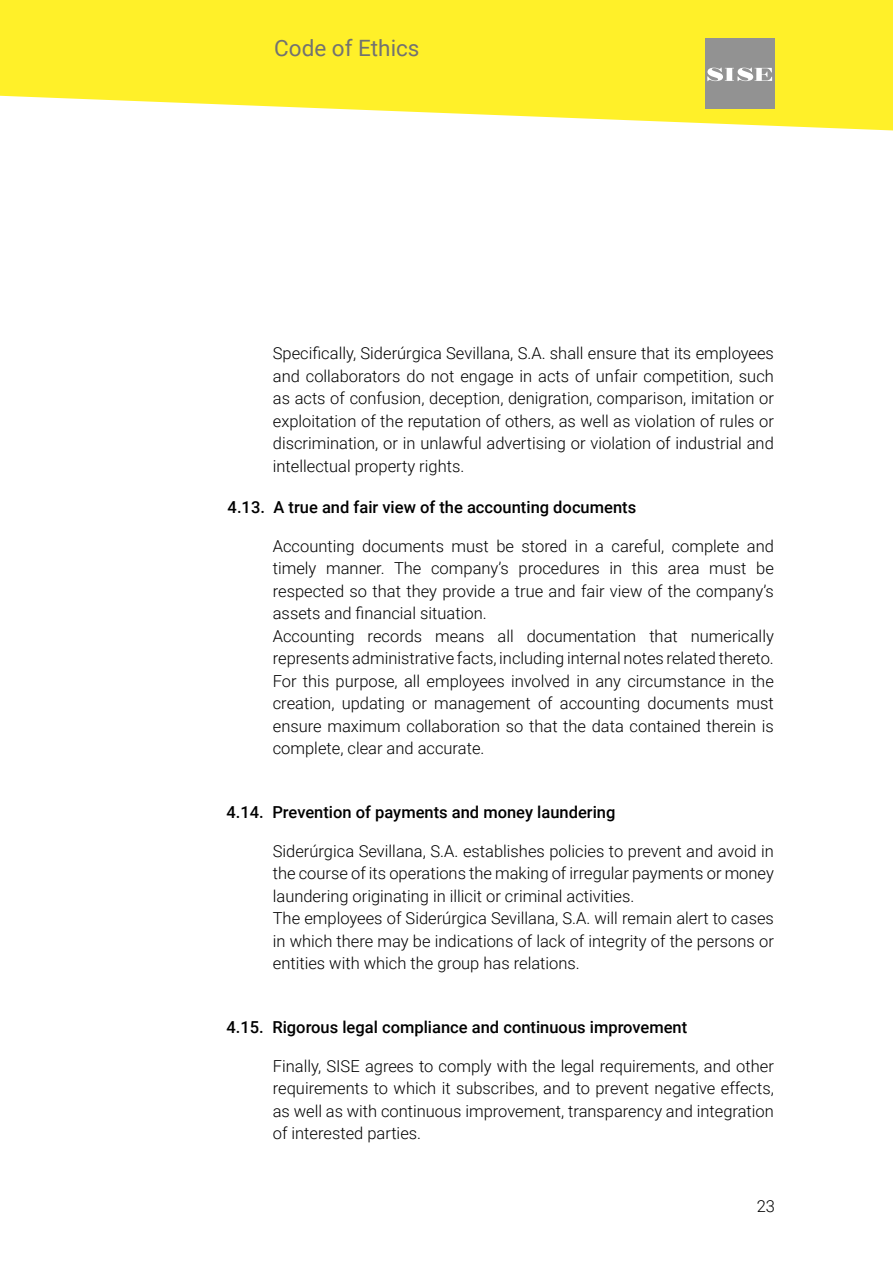
<style>
.page{position:relative;width:893px;height:1263px;background:#fff}
.page>*{position:absolute;margin:0;border:0;box-sizing:border-box;transform-origin:0 0}
.t1{font:22.5px "Roboto";color:#727271}
.t2{font:300 16.5px/22.5px "Roboto";color:#000;text-align:justify}
.t3{font:500 16.5px "Roboto";color:#000}
</style>
<div class="page">
<svg style="left:0;top:0;width:893px;height:130px;background:#fef146"></svg>
<div style="left:705px;top:38px;width:70px;height:70px;background:#929292"></div>
<svg style="left:707px;top:68px;width:65px;height:13px"></svg>
<h1 class="t1" style="left:274px;top:32px;width:147px">Code of Ethics</h1>
<p class="t2" style="left:273px;top:342px;width:503px">Specifically, Siderúrgica Sevillana, S.A. shall ensure that its employees and collaborators do not engage in acts of unfair competition, such as acts of confusion, deception, denigration, comparison, imitation or exploitation of the reputation of others, as well as violation of rules or discrimination, or in unlawful advertising or violation of industrial and intellectual property rights.</p>
<p class="t3" style="left:228px;top:495px;width:410px">4.13. A true and fair view of the accounting documents</p>
<p class="t2" style="left:273px;top:534px;width:503px;text-align:left">Accounting documents must be stored in a careful, complete and timely manner. The company’s procedures in this area must be respected so that they provide a true and fair view of the company’s assets and financial situation.<br>Accounting records means all documentation that numerically represents administrative facts, including internal notes related thereto.<br>For this purpose, all employees involved in any circumstance in the creation, updating or management of accounting documents must ensure maximum collaboration so that the data contained therein is complete, clear and accurate.</p>
<p class="t3" style="left:227px;top:800px;width:390px">4.14. Prevention of payments and money laundering</p>
<p class="t2" style="left:273px;top:839px;width:503px;text-align:left">Siderúrgica Sevillana, S.A. establishes policies to prevent and avoid in the course of its operations the making of irregular payments or money laundering originating in illicit or criminal activities.<br>The employees of Siderúrgica Sevillana, S.A. will remain alert to cases in which there may be indications of lack of integrity of the persons or entities with which the group has relations.</p>
<p class="t3" style="left:227px;top:1015px;width:462px">4.15. Rigorous legal compliance and continuous improvement</p>
<p class="t2" style="left:273px;top:1054px;width:503px">Finally, SISE agrees to comply with the legal requirements, and other requirements to which it subscribes, and to prevent negative effects, as well as with continuous improvement, transparency and integration of interested parties.</p>
<p class="t2" style="left:757px;top:1194px;width:20px">23</p>
</div>
